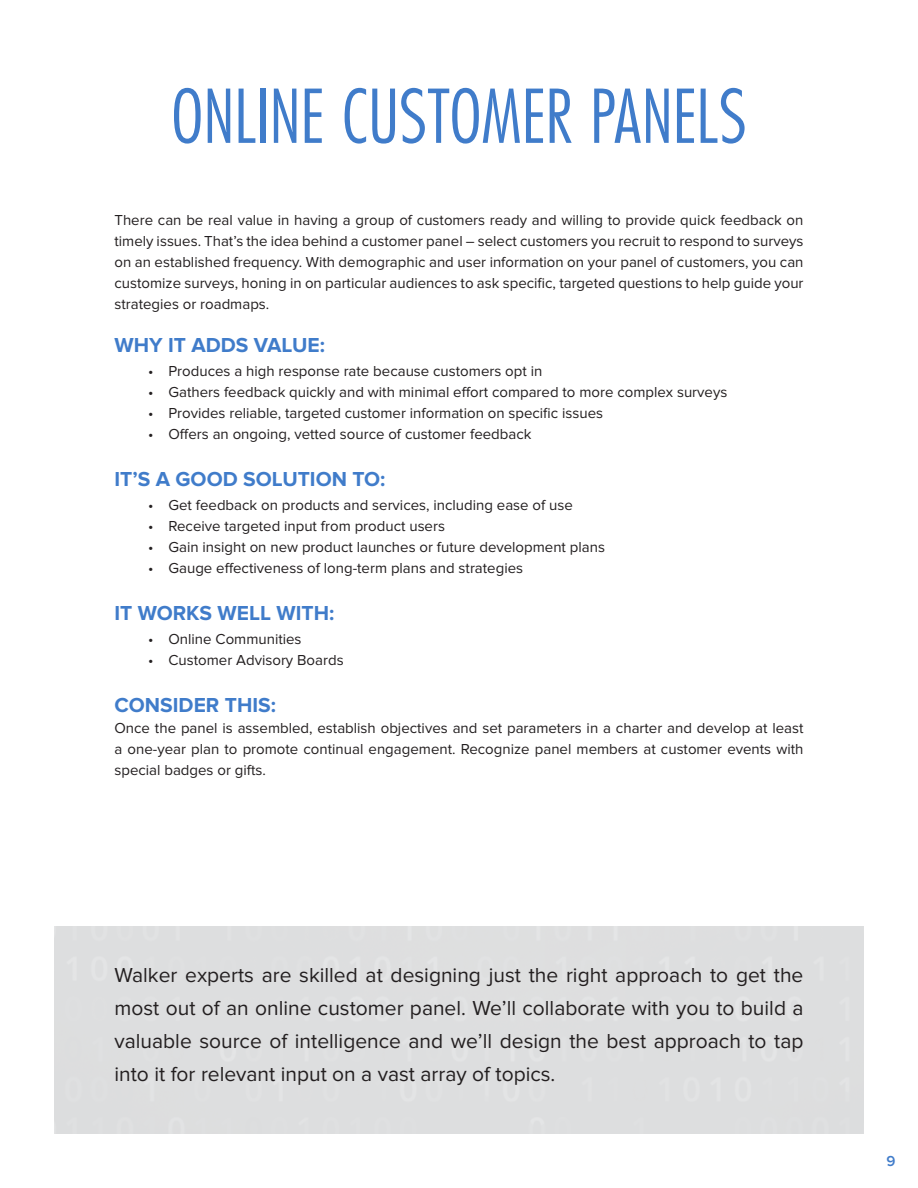
<style>
.page{position:relative;width:918px;height:1188px;background:#fff}
.page>*{position:absolute;margin:0;border:0;box-sizing:border-box;transform-origin:0 0}
.t1{font:300 condensed 72px "Futura";letter-spacing:-.005em;color:#407cca}
.t2{font:21px/33px "Proxima Nova";color:#231f20;text-align:justify}
.t3{font:700 21px "Proxima Nova";color:#407cca}
.page_divider__lef{font:15px/21px "Proxima Nova";color:#231f20;text-align:justify}
.t4{font:600 15px "Proxima Nova";color:#407cca}
</style>
<div class="page">
<p class="t1" style="left:171px;top:71px;width:577px">ONLINE CUSTOMER PANELS</p>
<p class="page_divider__lef" style="left:114px;top:210px;width:691px">There can be real value in having a group of customers ready and willing to provide quick feedback on timely issues. That’s the idea behind a customer panel – select customers you recruit to respond to surveys on an established frequency. With demographic and user information on your panel of customers, you can customize surveys, honing in on particular audiences to ask specific, targeted questions to help guide your strategies or roadmaps.</p>
<p class="t3" style="left:114px;top:333px;width:212px">WHY IT ADDS VALUE:</p>
<p class="page_divider__lef" style="left:148px;top:361px;width:396px">• Produces a high response rate because customers opt in</p>
<p class="page_divider__lef" style="left:148px;top:382px;width:581px">• Gathers feedback quickly and with minimal effort compared to more complex surveys</p>
<p class="page_divider__lef" style="left:148px;top:403px;width:457px">• Provides reliable, targeted customer information on specific issues</p>
<p class="page_divider__lef" style="left:148px;top:424px;width:385px">• Offers an ongoing, vetted source of customer feedback</p>
<p class="t3" style="left:114px;top:467px;width:273px">IT’S A GOOD SOLUTION TO:</p>
<p class="page_divider__lef" style="left:148px;top:495px;width:426px">• Get feedback on products and services, including ease of use</p>
<p class="page_divider__lef" style="left:148px;top:516px;width:298px">• Receive targeted input from product users</p>
<p class="page_divider__lef" style="left:148px;top:537px;width:458px">• Gain insight on new product launches or future development plans</p>
<p class="page_divider__lef" style="left:148px;top:558px;width:376px">• Gauge effectiveness of long-term plans and strategies</p>
<p class="t3" style="left:114px;top:601px;width:221px">IT WORKS WELL WITH:</p>
<p class="page_divider__lef" style="left:148px;top:629px;width:155px">• Online Communities</p>
<p class="page_divider__lef" style="left:148px;top:650px;width:197px">• Customer Advisory Boards</p>
<p class="t3" style="left:114px;top:693px;width:163px">CONSIDER THIS:</p>
<p class="page_divider__lef" style="left:114px;top:717px;width:691px">Once the panel is assembled, establish objectives and set parameters in a charter and develop at least a one-year plan to promote continual engagement. Recognize panel members at customer events with special badges or gifts.</p>
<p class="t2" style="left:114px;top:958px;width:691px">Walker experts are skilled at designing just the right approach to get the most out of an online customer panel. We’ll collaborate with you to build a valuable source of intelligence and we’ll design the best approach to tap into it for relevant input on a vast array of topics.</p>
<p class="t4" style="left:886px;top:1152px;width:11px">9</p>
</div>
